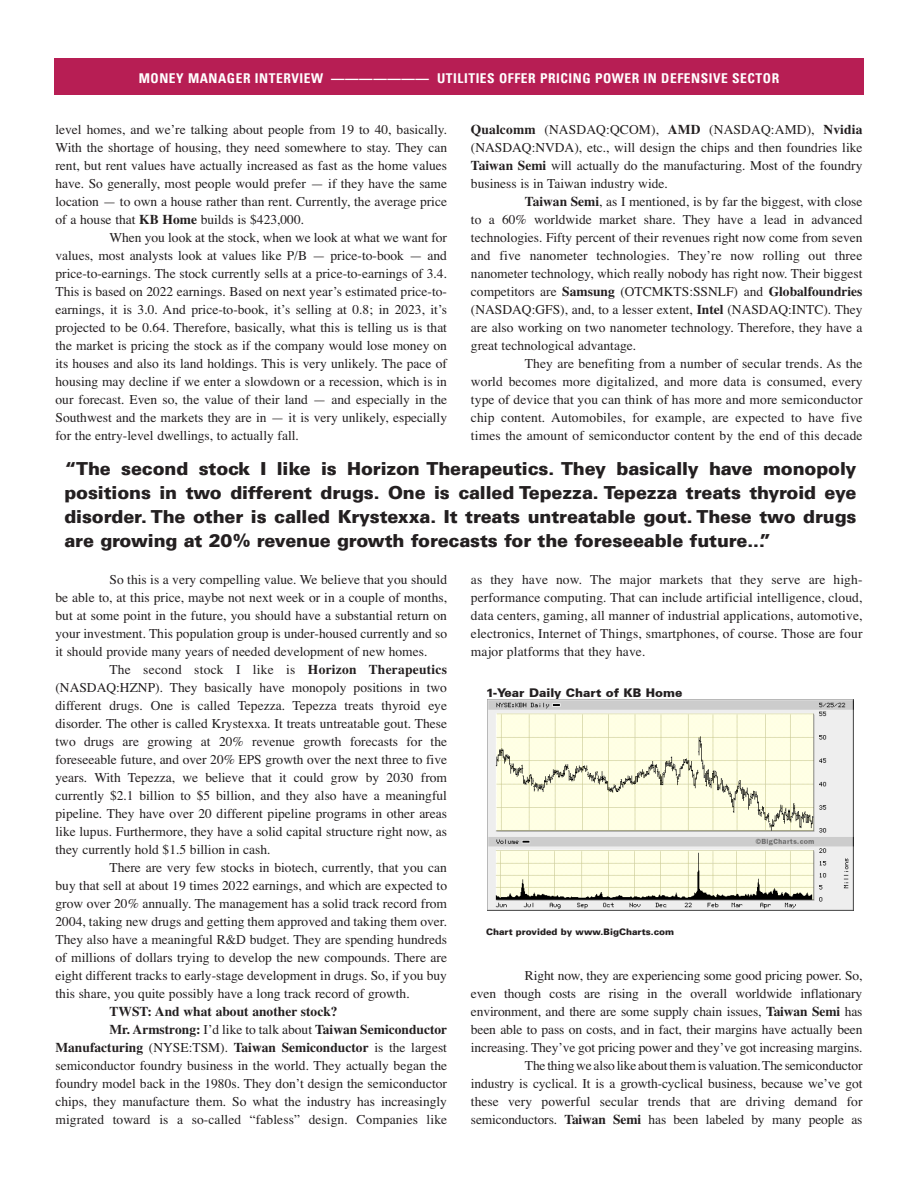
<style>
.page{position:relative;width:918px;height:1188px;background:#fff}
.page>*{position:absolute;margin:0;border:0;box-sizing:border-box;transform-origin:0 0}
.pullquote{font:900 18px/24px "Univers LT";letter-spacing:-.01em;color:#231f20;text-align:justify}
.Body_Text{font:13.5px/18px "Times";color:#231f20;text-align:justify}
.t1{font:700 condensed 13.5px "Univers LT";letter-spacing:.04em;color:#fff}
.Body_Text-2{font:700 13.5px "Times";color:#231f20}
.t2{font:900 12px "Univers CE";color:#231f20}
.t3{font:900 9px "Univers LT";color:#231f20}
.s1{font-weight:700}
</style>
<div class="page">
<div style="left:54px;top:58px;width:810px;height:36px;background:#b71e54"></div>
<img style="left:488px;top:699px;width:365px;height:212px">
<p class="t1" style="left:139px;top:70px;width:642px">MONEY MANAGER INTERVIEW ——————— UTILITIES OFFER PRICING POWER IN DEFENSIVE SECTOR</p>
<p class="Body_Text" style="left:56px;top:121px;width:393px">level homes, and we’re talking about people from 19 to 40, basically.<br>With the shortage of housing, they need somewhere to stay. They can rent, but rent values have actually increased as fast as the home values have. So generally, most people would prefer — if they have the same location — to own a house rather than rent. Currently, the average price of a house that <span class="s1">KB Home</span> builds is $423,000.</p>
<p class="Body_Text" style="left:56px;top:229px;width:393px;text-indent:54px">When you look at the stock, when we look at what we want for values, most analysts look at values like P/B — price-to-book — and price-to-earnings. The stock currently sells at a price-to-earnings of 3.4.<br>This is based on 2022 earnings. Based on next year’s estimated price-to&shy;earnings, it is 3.0. And price-to-book, it’s selling at 0.8; in 2023, it’s projected to be 0.64. Therefore, basically, what this is telling us is that the market is pricing the stock as if the company would lose money on its houses and also its land holdings. This is very unlikely. The pace of housing may decline if we enter a slowdown or a recession, which is in our forecast. Even so, the value of their land — and especially in the Southwest and the markets they are in — it is very unlikely, especially for the entry-level dwellings, to actually fall.</p>
<p class="Body_Text" style="left:471px;top:121px;width:393px"><span class="s1">Qualcomm</span> (NASDAQ:QCOM), <span class="s1">AMD</span> (NASDAQ:AMD), <span class="s1">Nvidia </span>(NASDAQ:NVDA), etc., will design the chips and then foundries like <span class="s1">Taiwan Semi</span> will actually do the manufacturing. Most of the foundry business is in Taiwan industry wide.</p>
<p class="Body_Text" style="left:471px;top:193px;width:393px;text-indent:54px"><span class="s1">Taiwan Semi</span>, as I mentioned, is by far the biggest, with close to a 60% worldwide market share. They have a lead in advanced technologies. Fifty percent of their revenues right now come from seven and five nanometer technologies. They’re now rolling out three nanometer technology, which really nobody has right now. Their biggest competitors are <span class="s1">Samsung</span> (OTCMKTS:SSNLF) and <span class="s1">Globalfoundries </span>(NASDAQ:GFS), and, to a lesser extent, <span class="s1">Intel</span> (NASDAQ:INTC). They are also working on two nanometer technology. Therefore, they have a great technological advantage.</p>
<p class="Body_Text" style="left:471px;top:355px;width:393px;text-indent:54px">They are benefiting from a number of secular trends. As the world becomes more digitalized, and more data is consumed, every type of device that you can think of has more and more semiconductor chip content. Automobiles, for example, are expected to have five times the amount of semiconductor content by the end of this decade</p>
<p class="pullquote" style="left:64px;top:457px;width:794px">“The second stock I like is Horizon Therapeutics. They basically have monopoly positions in two different drugs. One is called Tepezza. Tepezza treats thyroid eye disorder. The other is called Krystexxa. It treats untreatable gout. These two drugs are growing at 20% revenue growth forecasts for the foreseeable future...”</p>
<p class="Body_Text" style="left:56px;top:571px;width:393px;text-indent:54px">So this is a very compelling value. We believe that you should be able to, at this price, maybe not next week or in a couple of months, but at some point in the future, you should have a substantial return on your investment. This population group is under-housed currently and so it should provide many years of needed development of new homes.</p>
<p class="Body_Text" style="left:56px;top:661px;width:393px;text-indent:54px">The second stock I like is <span class="s1">Horizon Therapeutics </span>(NASDAQ:HZNP). They basically have monopoly positions in two different drugs. One is called Tepezza. Tepezza treats thyroid eye disorder. The other is called Krystexxa. It treats untreatable gout. These two drugs are growing at 20% revenue growth forecasts for the foreseeable future, and over 20% EPS growth over the next three to five years. With Tepezza, we believe that it could grow by 2030 from currently $2.1 billion to $5 billion, and they also have a meaningful pipeline. They have over 20 different pipeline programs in other areas like lupus. Furthermore, they have a solid capital structure right now, as they currently hold $1.5 billion in cash.</p>
<p class="Body_Text" style="left:56px;top:859px;width:393px;text-indent:54px">There are very few stocks in biotech, currently, that you can buy that sell at about 19 times 2022 earnings, and which are expected to grow over 20% annually. The management has a solid track record from 2004, taking new drugs and getting them approved and taking them over.<br>They also have a meaningful R&amp;D budget. They are spending hundreds of millions of dollars trying to develop the new compounds. There are eight different tracks to early-stage development in drugs. So, if you buy this share, you quite possibly have a long track record of growth.</p>
<p class="Body_Text-2" style="left:110px;top:1002px;width:230px">TWST: And what about another stock?</p>
<p class="Body_Text" style="left:56px;top:1021px;width:393px;text-indent:54px"><span class="s1">Mr. Armstrong:</span> I’d like to talk about <span class="s1">Taiwan Semiconductor Manufacturing</span> (NYSE:TSM). <span class="s1">Taiwan Semiconductor</span> is the largest semiconductor foundry business in the world. They actually began the foundry model back in the 1980s. They don’t design the semiconductor chips, they manufacture them. So what the industry has increasingly migrated toward is a so-called “fabless” design. Companies like</p>
<p class="Body_Text" style="left:471px;top:571px;width:393px">as they have now. The major markets that they serve are high&shy;performance computing. That can include artificial intelligence, cloud, data centers, gaming, all manner of industrial applications, automotive, electronics, Internet of Things, smartphones, of course. Those are four major platforms that they have.</p>
<p class="t2" style="left:486px;top:685px;width:198px">1-Year Daily Chart of KB Home</p>
<p class="t3" style="left:486px;top:926px;width:190px">Chart provided by www.BigCharts.com</p>
<p class="Body_Text" style="left:471px;top:967px;width:393px;text-indent:54px">Right now, they are experiencing some good pricing power. So, even though costs are rising in the overall worldwide inflationary environment, and there are some supply chain issues, <span class="s1">Taiwan Semi</span> has been able to pass on costs, and in fact, their margins have actually been increasing. They’ve got pricing power and they’ve got increasing margins.</p>
<p class="Body_Text" style="left:471px;top:1057px;width:393px;text-indent:54px">The thing we also like about them is valuation. The semiconductor industry is cyclical. It is a growth-cyclical business, because we’ve got these very powerful secular trends that are driving demand for semiconductors. <span class="s1">Taiwan Semi</span> has been labeled by many people as</p>
</div>
